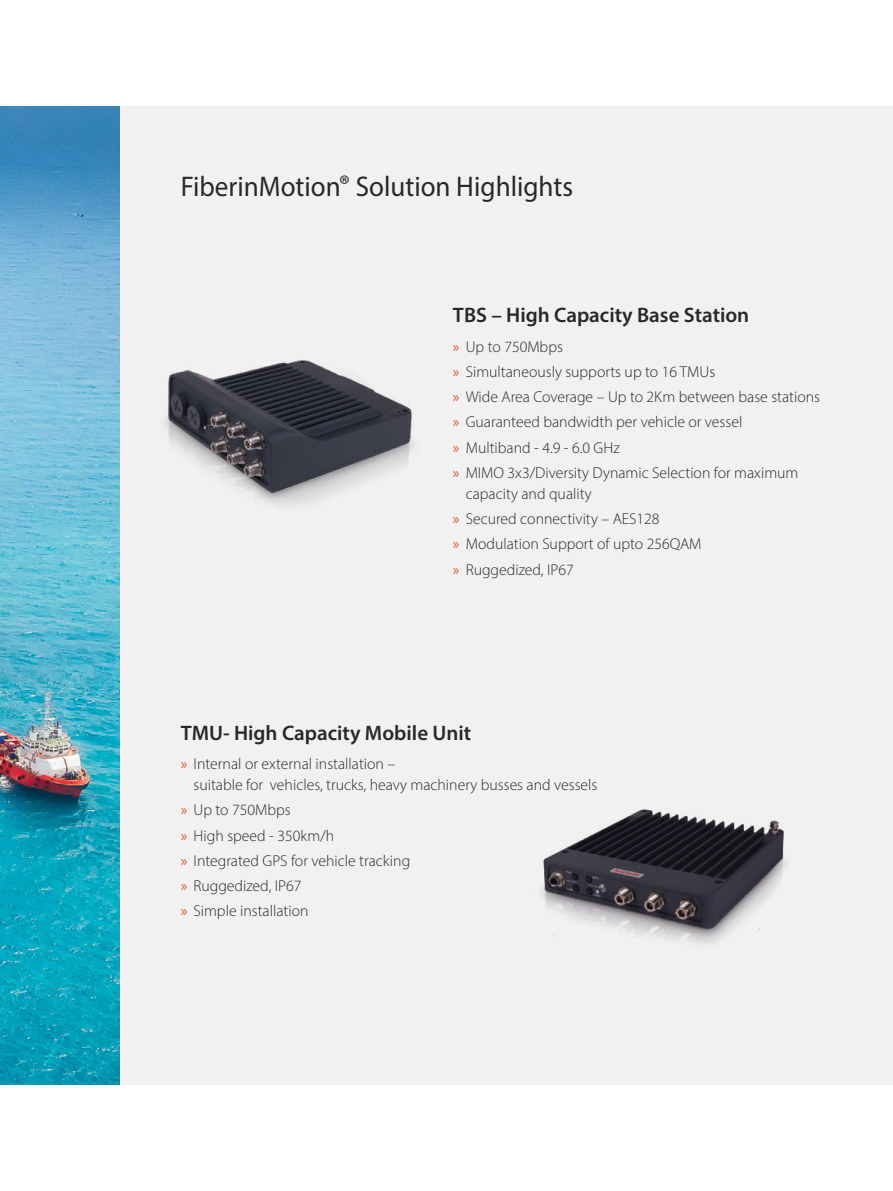
<style>
.page{position:relative;width:893px;height:1191px;background:#fff}
.page>*{position:absolute;margin:0;border:0;box-sizing:border-box;transform-origin:0 0}
.t1{font:28.5px "Myriad Pro";color:#292829;scale:.95 1}
.t2{font:600 21px "Myriad Pro";color:#292829}
.t3{font:300 15.75px/25.2px "Myriad Pro";color:#292829}
.s1{font-size:25.65px}
.s2{font-weight:400;color:#e4562e}
</style>
<div class="page">
<div style="left:86px;top:106px;width:807px;height:978px;background:#f1f1f2"></div>
<img style="left:0;top:106px;width:119px;height:978px">
<img style="left:164px;top:360px;width:250px;height:146px">
<img style="left:542px;top:809px;width:244px;height:135px">
<h1 class="t1" style="left:181px;top:169px;width:415px">FiberinMotion<span class="s1">®</span> Solution Highlights</h1>
<h2 class="t2" style="left:453px;top:301px;width:298px">TBS – High Capacity Base Station</h2>
<p class="t3" style="left:453px;top:333px;width:369px"><span class="s2">»</span> Up to 750Mbps<br><span class="s2">»</span> Simultaneously supports up to 16 TMUs<br><span class="s2">»</span> Wide Area Coverage – Up to 2Km between base stations <span class="s2">»</span> Guaranteed bandwidth per vehicle or vessel<br><span class="s2">»</span> Multiband - 4.9 - 6.0 GHz<br><span class="s2">»</span> MIMO 3x3/Diversity Dynamic Selection for maximum</p>
<p class="t3" style="left:453px;top:481px;width:250px;text-indent:13px">capacity and quality<br><span class="s2">»</span> Secured connectivity – AES128<br><span class="s2">»</span> Modulation Support of upto 256QAM <span class="s2">»</span> Ruggedized, IP67</p>
<h2 class="t2" style="left:181px;top:719px;width:292px">TMU- High Capacity Mobile Unit</h2>
<p class="t3" style="left:193px;top:753px;width:405px;line-height:21px;text-indent:-13px"><span class="s2">»</span> Internal or external installation –<br>suitable for vehicles, trucks, heavy machinery busses and vessels</p>
<p class="t3" style="left:181px;top:797px;width:231px"><span class="s2">»</span> Up to 750Mbps<br><span class="s2">»</span> High speed - 350km/h<br><span class="s2">»</span> Integrated GPS for vehicle tracking <span class="s2">»</span> Ruggedized, IP67<br><span class="s2">»</span> Simple installation</p>
</div>
